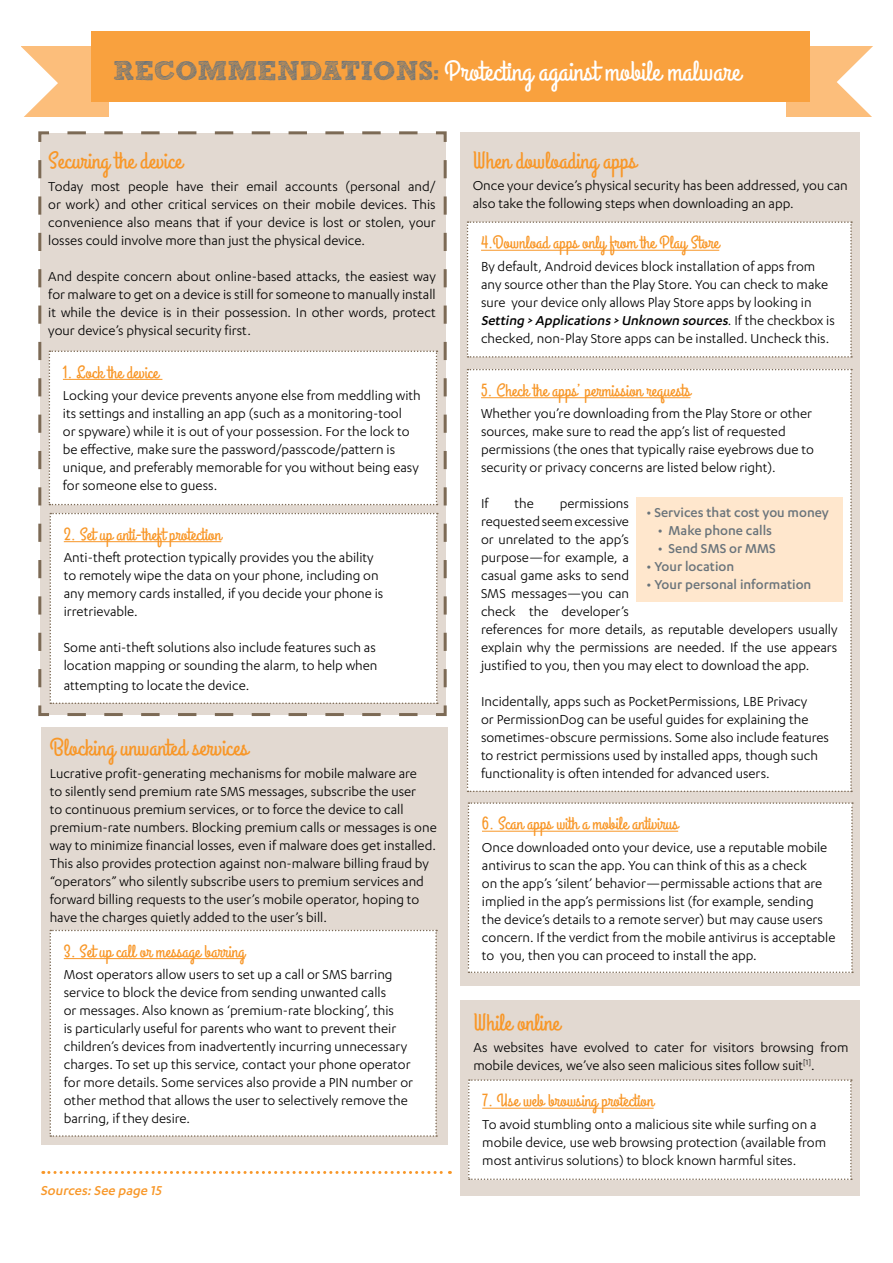
<style>
.page{position:relative;width:893px;height:1263px;background:#fff}
.page>*{position:absolute;margin:0;border:0;box-sizing:border-box;transform-origin:0 0}
.t1{font:28.5px "Grand Hotel";color:#fff}
.t2{font:24px "Grand Hotel";color:#f89728}
.t3{font:18px "Grand Hotel";color:#f89728}
.t4{font:15px/18px "F Secure Sans";color:#000}
.t5{font:500 15px "F Secure Sans";color:#6a747b}
.t6{font:italic 500 15px "F Secure Sans";color:#f89728}
.s1{font-family:"Sketch Rockwell";font-size:27px;color:#6a747b}
.s2{font-weight:500;font-style:italic}
</style>
<div class="page">
<div style="left:786px;top:46px;width:87px;height:71px;background:#fcbe7b"></div>
<div style="left:21px;top:46px;width:87px;height:71px;background:#fcbe7b"></div>
<div style="left:41px;top:727px;width:406px;height:417px;background:#e2d9d1"></div>
<div style="left:50px;top:930px;width:387px;height:207px;background:#fff"></div>
<div style="left:38px;top:131px;width:409px;height:585px;background:#e2d9d1"></div>
<svg style="left:49px;top:350px;width:388px;height:155px"></svg>
<svg style="left:50px;top:513px;width:388px;height:191px"></svg>
<svg style="left:43px;top:1171px;width:407px;height:3px"></svg>
<div style="left:92px;top:32px;width:718px;height:70px;background:#f9a13e"></div>
<svg style="left:21px;top:46px;width:37px;height:71px"></svg>
<svg style="left:837px;top:46px;width:36px;height:71px"></svg>
<div style="left:460px;top:1000px;width:399px;height:196px;background:#e2d9d1"></div>
<div style="left:468px;top:1079px;width:384px;height:101px;background:#fff"></div>
<div style="left:460px;top:132px;width:400px;height:853px;background:#e2d9d1"></div>
<div style="left:468px;top:802px;width:385px;height:171px;background:#fff"></div>
<div style="left:467px;top:221px;width:385px;height:137px;background:#fff"></div>
<svg style="left:467px;top:369px;width:385px;height:423px;background:#f9f8f7"></svg>
<div style="left:636px;top:497px;width:206px;height:105px;background:#ffe7cd"></div>
<h1 class="t1" style="left:113px;top:53px;width:629px"><span class="s1">RECOMM ENDAT IONS:</span> Protecting against mobile malware</h1>
<h2 class="t2" style="left:48px;top:146px;width:136px">Securing the device</h2>
<p class="t4" style="left:48px;top:177px;width:389px;text-align:justify">Today most people have their email accounts (personal and/ or work) and other critical services on their mobile devices. This convenience also means that if your device is lost or stolen, your losses could involve more than just the physical device.</p>
<p class="t4" style="left:48px;top:267px;width:389px;text-align:justify">And despite concern about online-based attacks, the easiest way for malware to get on a device is still for someone to manually install it while the device is in their possession. In other words, protect your device’s physical security first.</p>
<p class="t3" style="left:63px;top:360px;width:97px">1. Lock the device</p>
<p class="t4" style="left:63px;top:386px;width:359px">Locking your device prevents anyone else from meddling with its settings and installing an app (such as a monitoring-tool<br>or spyware) while it is out of your possession. For the lock to be effective, make sure the password/passcode/pattern is unique, and preferably memorable for you without being easy for someone else to guess.</p>
<p class="t3" style="left:64px;top:523px;width:159px">2. Set up anti-theft protection</p>
<p class="t4" style="left:64px;top:548px;width:321px">Anti-theft protection typically provides you the ability to remotely wipe the data on your phone, including on any memory cards installed, if you decide your phone is irretrievable.</p>
<p class="t4" style="left:64px;top:638px;width:315px">Some anti-theft solutions also include features such as location mapping or sounding the alarm, to help when</p>
<p class="t4" style="left:64px;top:676px;width:187px">attempting to locate the device.</p>
<h2 class="t2" style="left:50px;top:733px;width:200px">Blocking unwanted services</h2>
<p class="t4" style="left:50px;top:764px;width:388px">Lucrative profit-generating mechanisms for mobile malware are<br>to silently send premium rate SMS messages, subscribe the user<br>to continuous premium services, or to force the device to call premium-rate numbers. Blocking premium calls or messages is one way to minimize financial losses, even if malware does get installed.<br>This also provides protection against non-malware billing fraud by “operators” who silently subscribe users to premium services and forward billing requests to the user’s mobile operator, hoping to have the charges quietly added to the user’s bill.</p>
<p class="t3" style="left:64px;top:940px;width:182px">3. Set up call or message barring</p>
<p class="t4" style="left:64px;top:965px;width:351px">Most operators allow users to set up a call or SMS barring service to block the device from sending unwanted calls<br>or messages. Also known as ‘premium-rate blocking’, this<br>is particularly useful for parents who want to prevent their children’s devices from inadvertently incurring unnecessary charges. To set up this service, contact your phone operator for more details. Some services also provide a PIN number or other method that allows the user to selectively remove the barring, if they desire.</p>
<p class="t6" style="left:40px;top:1182px;width:125px">Sources:See page 15</p>
<h2 class="t2" style="left:473px;top:145px;width:165px">When dowloading apps</h2>
<p class="t4" style="left:473px;top:176px;width:377px">Once your device’s physical security has been addressed, you can also take the following steps when downloading an app.</p>
<p class="t3" style="left:481px;top:231px;width:240px">4.Download apps only from the Play Store</p>
<p class="t4" style="left:481px;top:257px;width:355px">By default, Android devices block installation of apps from any source other than the Play Store. You can check to make sure your device only allows Play Store apps by looking in <span class="s2">Setting &gt;Applications &gt;Unknown sources</span>. I f t h e c h e c k b o x i s checked, non-Play Store apps can be installed. Uncheck this.</p>
<p class="t3" style="left:481px;top:379px;width:211px">5. Check the apps’ permission requests</p>
<p class="t4" style="left:481px;top:404px;width:334px">Whether you’re downloading from the Play Store or other sources, make sure to read the app’s list of requested permissions (the ones that typically raise eyebrows due to security or privacy concerns are listed below right).</p>
<p class="t4" style="left:481px;top:494px;width:9px">If</p>
<p class="t4" style="left:514px;top:494px;width:21px">the</p>
<p class="t4" style="left:481px;top:494px;width:358px;text-indent:79px">permissions<br>requested seem excessive<br>or unrelated to the app’s<br>purpose—for example, a<br>casual game asks to send<br>SMS messages—you can<br>check the developer’s<br>references for more details, as reputable developers usually explain why the permissions are needed. If the use appears justified to you, then you may elect to download the app.</p>
<p class="t4" style="left:481px;top:692px;width:350px">Incidentally, apps such as PocketPermissions, LBE Privacy<br>or PermissionDog can be useful guides for explaining the sometimes-obscure permissions. Some also include features to restrict permissions used by installed apps, though such functionality is often intended for advanced users.</p>
<p class="t5" style="left:647px;top:504px;width:184px">• Services that cost you money</p>
<p class="t5" style="left:658px;top:522px;width:116px">• Make phone calls</p>
<p class="t5" style="left:658px;top:540px;width:119px">• Send SMS or MMS</p>
<p class="t5" style="left:646px;top:558px;width:89px">• Your location</p>
<p class="t5" style="left:646px;top:576px;width:166px">• Your personal information</p>
<p class="t3" style="left:482px;top:812px;width:198px">6. Scan apps with a mobile antivirus</p>
<p class="t4" style="left:482px;top:838px;width:355px">Once downloaded onto your device, use a reputable mobile antivirus to scan the app. You can think of this as a check<br>on the app’s ‘silent’ behavior—permissable actions that are implied in the app’s permissions list (for example, sending the device’s details to a remote server) but may cause users concern. If the verdict from the mobile antivirus is acceptable to you, then you can proceed to install the app.</p>
<h2 class="t2" style="left:473px;top:1007px;width:88px">While online</h2>
<p class="t4" style="left:473px;top:1038px;width:377px">As websites have evolved to cater for visitors browsing from mobile devices, we’ve also seen malicious sites follow suit<sup>[1]</sup>.</p>
<p class="t3" style="left:482px;top:1089px;width:173px">7. Use web browsing protection</p>
<p class="t4" style="left:482px;top:1115px;width:345px">To avoid stumbling onto a malicious site while surfing on a mobile device, use web browsing protection (available from most antivirus solutions) to block known harmful sites.</p>
</div>
